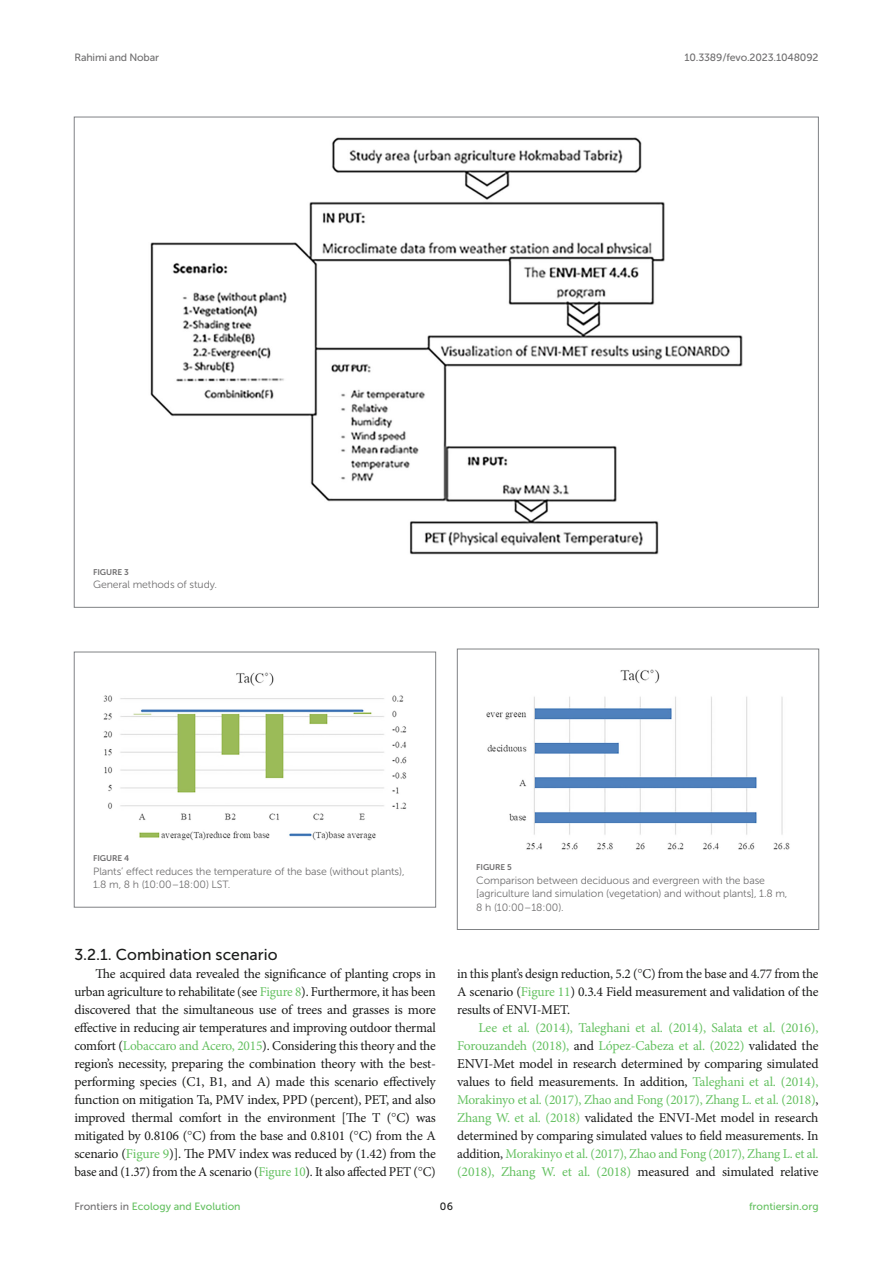
<style>
.page{position:relative;width:893px;height:1263px;background:#fff}
.page>*{position:absolute;margin:0;border:0;box-sizing:border-box;transform-origin:0 0}
.HEAD_3{font:15.75px "Museo Sans 500";color:#1b1c1b}
.TEXT_FLUSH{font:13.5px/18px "Minion Pro";letter-spacing:-.015em;color:#1b1c1b;text-align:justify}
.TEXT{font:13.5px/18px "Minion Pro";letter-spacing:-.015em;color:#65c161;text-align:justify}
.FIG_LEG{font:10.5px/13.5px "Museo Sans 300";letter-spacing:-.01em;color:#706f70}
.t1{font:10.5px "Museo Sans 500";color:#65c161}
.t2{font:10.5px "Museo Sans 500";letter-spacing:-.015em;color:#706f70}
.t3{font:10.5px "Museo Sans 500";color:#1b1c1b}
.FIG_HD{font:8.25px "Museo Sans 700";letter-spacing:-.01em;color:#706f70}
.s1{color:#65c161}
.s2{font-family:"STIX"}
.s3{color:#1b1c1b}
.s4{color:#706f70}
</style>
<div class="page">
<img style="left:150px;top:137px;width:593px;height:418px">
<img style="left:103px;top:672px;width:304px;height:169px">
<div style="left:74px;top:652px;width:362px;height:255px;border:1px solid #808285"></div>
<img style="left:486px;top:669px;width:304px;height:181px">
<div style="left:457px;top:649px;width:362px;height:281px;border:1px solid #808285"></div>
<p class="t2" style="left:74px;top:51px;width:86px">Rahimi and Nobar</p>
<p class="t2" style="left:685px;top:51px;width:135px">10.3389/fevo.2023.1048092</p>
<p class="FIG_HD" style="left:93px;top:567px;width:37px">FIGURE 3</p>
<p class="FIG_LEG" style="left:93px;top:578px;width:126px">General methods of study.</p>
<p class="FIG_HD" style="left:93px;top:854px;width:37px">FIGURE 4</p>
<p class="FIG_LEG" style="left:93px;top:864px;width:313px">Plants’ effect reduces the temperature of the base (without plants),<br>1.8 m, 8 h (10:00–18:00) LST.</p>
<p class="FIG_HD" style="left:476px;top:863px;width:37px">FIGURE 5</p>
<p class="FIG_LEG" style="left:476px;top:873px;width:313px">Comparison between deciduous and evergreen with the base [agriculture land simulation (vegetation) and without plants], 1.8 m,<br>8 h (10:00–18:00).</p>
<p class="HEAD_3" style="left:74px;top:946px;width:205px">3.2.1. Combination scenario</p>
<p class="TEXT_FLUSH" style="left:74px;top:965px;width:363px;text-indent:21px">The acquired data revealed the significance of planting crops in urban agriculture to rehabilitate (see <span class="s1">Figure 8</span>). Furthermore, it has been discovered that the simultaneous use of trees and grasses is more effective in reducing air temperatures and improving outdoor thermal comfort (<span class="s1">Lobaccaro and Acero, 2015</span>). Considering this theory and the region’s necessity, preparing the combination theory with the best&shy;performing species (C1, B1, and A) made this scenario effectively function on mitigation Ta, PMV index, PPD (percent), PET, and also improved thermal comfort in the environment [The T (<span class="s2">°</span>C) was mitigated by 0.8106 (<span class="s2">°</span>C) from the base and 0.8101 (<span class="s2">°</span>C) from the A scenario (<span class="s1">Figure 9</span>)]. The PMV index was reduced by (1.42) from the base and (1.37) from the A scenario (<span class="s1">Figure 10</span>). It also affected PET (<span class="s2">°</span>C)</p>
<p class="TEXT_FLUSH" style="left:457px;top:965px;width:363px">in this plant’s design reduction, 5.2 (<span class="s2">°</span>C) from the base and 4.77 from the A scenario (<span class="s1">Figure 11</span>) 0.3.4 Field measurement and validation of the results of ENVI-MET.</p>
<p class="TEXT" style="left:457px;top:1019px;width:363px;text-indent:21px">Lee et al. (2014), Taleghani et al. (2014), Salata et al. (2016), Forouzandeh (2018), <span class="s3">and</span> López-Cabeza et al. (2022) <span class="s3">validated the ENVI-Met model in research determined by comparing simulated values to field measurements. In addition,</span> Taleghani et al. (2014), Morakinyo et al. (2017), Zhao and Fong (2017), Zhang L. et al. (2018)<span class="s3">, </span>Zhang W. et al. (2018) <span class="s3">validated the ENVI-Met model in research determined by comparing simulated values to field measurements. In addition,</span> Morakinyo et al. (2017), Zhao and Fong (2017), Zhang L. et al. (2018), Zhang W. et al. (2018) <span class="s3">measured and simulated relative</span></p>
<p class="t1" style="left:74px;top:1200px;width:168px"><span class="s4">Frontiers in</span> Ecology and Evolution</p>
<p class="t3" style="left:440px;top:1200px;width:15px">06</p>
<p class="t1" style="left:749px;top:1200px;width:71px">frontiersin.org</p>
</div>
